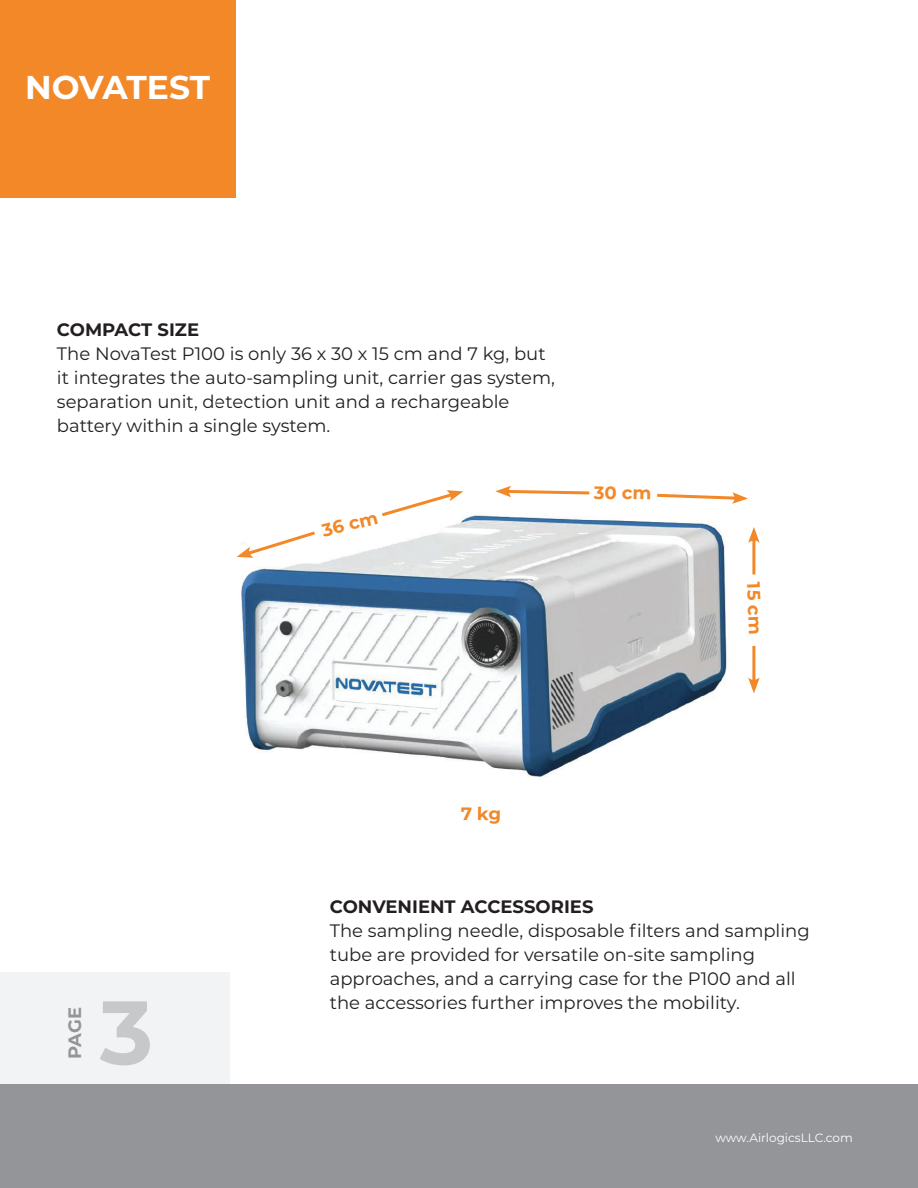
<style>
.page{position:relative;width:918px;height:1188px;background:#fff}
.page>*{position:absolute;margin:0;border:0;box-sizing:border-box;transform-origin:0 0}
.t1{font:700 90px "Montserrat";color:#c7c8ca}
.t2{font:700 33px "Montserrat";letter-spacing:-.01em;color:#fff}
.t3{font:18px/24px "Montserrat";color:#231f20}
.t4{font:700 18px "Montserrat";color:#231f20}
.t5{font:700 18px "Montserrat";color:#f28828}
.t6{font:700 18px "Montserrat";color:#939598}
.t7{font:12px "Montserrat";color:#fff}
</style>
<div class="page">
<div style="left:0;top:972px;width:230px;height:216px;background:#f2f3f4"></div>
<div style="left:0;top:1084px;width:918px;height:104px;background:#939598"></div>
<div style="left:0;top:0;width:235px;height:198px;background:#f28828"></div>
<img style="left:236px;top:485px;width:520px;height:292px">
<svg style="left:379px;top:490px;width:84px;height:29px"></svg>
<svg style="left:237px;top:529px;width:81px;height:29px"></svg>
<svg style="left:654px;top:492px;width:94px;height:12px"></svg>
<svg style="left:495px;top:486px;width:97px;height:11px"></svg>
<hr style="left:752px;top:537px;width:3px;height:37px;background:#f28828">
<svg style="left:748px;top:527px;width:12px;height:16px"></svg>
<hr style="left:752px;top:646px;width:3px;height:37px;background:#f28828">
<svg style="left:748px;top:677px;width:12px;height:16px"></svg>
<h2 class="t2" style="left:25px;top:64px;width:186px">NOVATEST</h2>
<p class="t4" style="left:57px;top:316px;width:144px">COMPACT SIZE</p>
<p class="t3" style="left:57px;top:341px;width:499px">The NovaTest P100 is only 36 x 30 x 15 cm and 7 kg, but it integrates the auto-sampling unit, carrier gas system, separation unit, detection unit and a rechargeable battery within a single system.</p>
<p class="t5" style="left:319px;top:518px;width:58px;rotate:-14deg">36 cm</p>
<p class="t5" style="left:594px;top:479px;width:59px;rotate:1deg">30 cm</p>
<p class="t5" style="left:767px;top:582px;width:54px;rotate:88deg">15 cm</p>
<p class="t6" style="left:62px;top:1059px;width:53px;rotate:-90deg">PAGE</p>
<h1 class="t1" style="left:100px;top:968px;width:55px">3</h1>
<p class="t4" style="left:330px;top:893px;width:265px">CONVENIENT ACCESSORIES</p>
<p class="t3" style="left:330px;top:918px;width:482px">The sampling needle, disposable filters and sampling tube are provided for versatile on-site sampling approaches, and a carrying case for the P100 and all the accessories further improves the mobility.</p>
<p class="t7" style="left:715px;top:1130px;width:139px">www.AirlogicsLLC.com</p>
</div>
